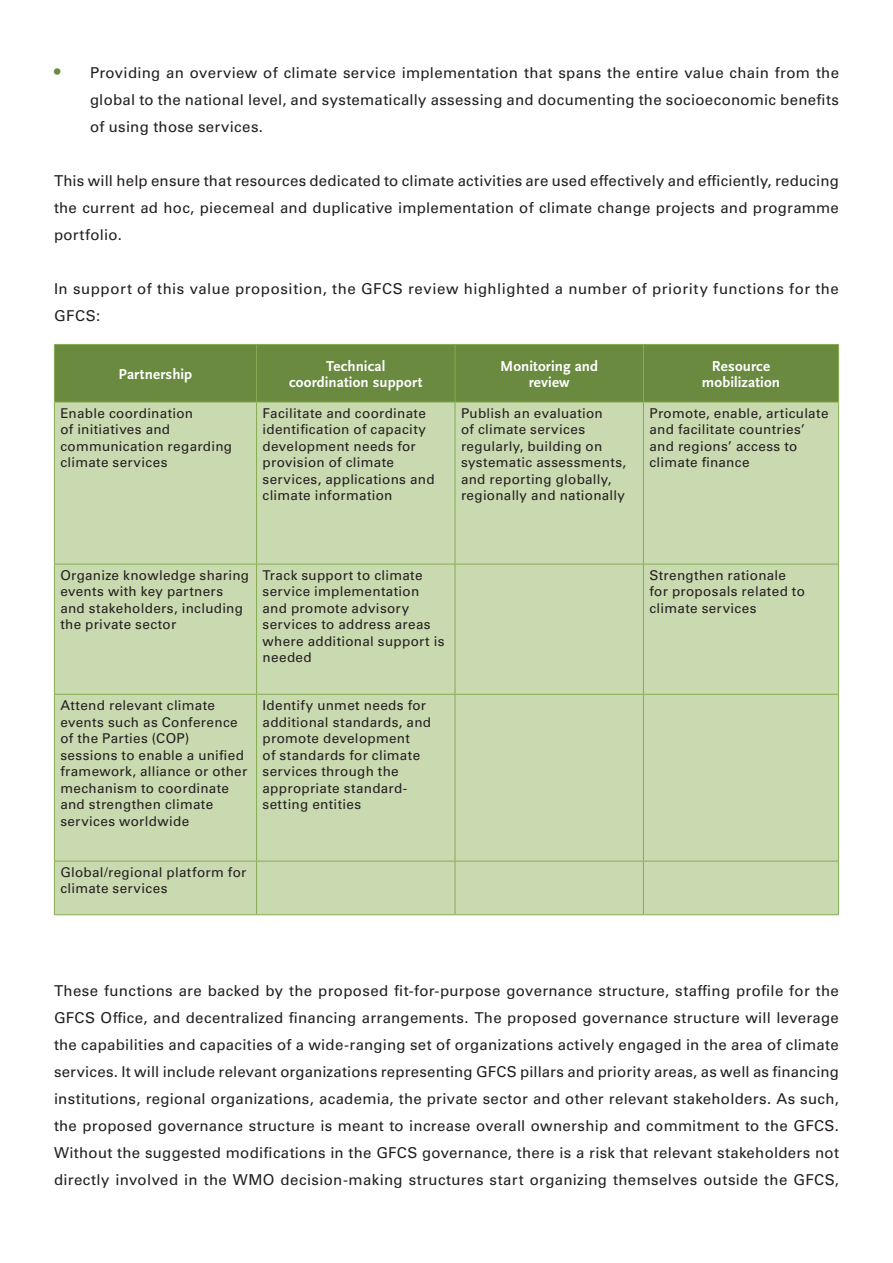
<style>
.page{position:relative;width:893px;height:1263px;background:#fff}
.page>*{position:absolute;margin:0;border:0;box-sizing:border-box;transform-origin:0 0}
.Body_text{font:15px/27px "Univers LTCYR 55 Roman";letter-spacing:.03em;color:#231f20;text-align:justify}
.Indent{font:15px/27px "Univers LTCYR 55 Roman";letter-spacing:.02em;color:#231f20;text-align:justify}
.Table_header{font:700 15px/16.5px "Scala Sans";letter-spacing:.01em;color:#fff;text-align:center}
.Table_text{font:13.5px/16.5px "Univers LTCYR 55 Roman";letter-spacing:.02em;color:#231f20}
.s1{font-size:18px;color:#698a3f}
</style>
<div class="page">
<div style="left:55px;top:345px;width:783px;height:57px;background:#698a3f"></div>
<div style="left:55px;top:403px;width:783px;height:511px;background:#c9d9b0"></div>
<hr style="left:54px;top:344px;width:203px;height:1px;background:#86ac51">
<hr style="left:54px;top:345px;width:1px;height:57px;background:#86ac51">
<hr style="left:257px;top:344px;width:198px;height:1px;background:#86ac51">
<hr style="left:256px;top:345px;width:1px;height:57px;background:#86ac51">
<hr style="left:455px;top:344px;width:188px;height:1px;background:#86ac51">
<hr style="left:455px;top:345px;width:1px;height:57px;background:#86ac51">
<hr style="left:643px;top:344px;width:196px;height:1px;background:#86ac51">
<hr style="left:643px;top:345px;width:1px;height:57px;background:#86ac51">
<hr style="left:838px;top:345px;width:1px;height:57px;background:#86ac51">
<hr style="left:54px;top:402px;width:203px;height:1px;background:#86ac51">
<hr style="left:54px;top:402px;width:1px;height:162px;background:#86ac51">
<hr style="left:257px;top:402px;width:198px;height:1px;background:#86ac51">
<hr style="left:256px;top:402px;width:1px;height:162px;background:#86ac51">
<hr style="left:455px;top:402px;width:188px;height:1px;background:#86ac51">
<hr style="left:455px;top:402px;width:1px;height:162px;background:#86ac51">
<hr style="left:643px;top:402px;width:196px;height:1px;background:#86ac51">
<hr style="left:643px;top:402px;width:1px;height:162px;background:#86ac51">
<hr style="left:838px;top:402px;width:1px;height:162px;background:#86ac51">
<hr style="left:54px;top:564px;width:203px;height:1px;background:#86ac51">
<hr style="left:54px;top:564px;width:1px;height:130px;background:#86ac51">
<hr style="left:257px;top:564px;width:198px;height:1px;background:#86ac51">
<hr style="left:256px;top:564px;width:1px;height:130px;background:#86ac51">
<hr style="left:455px;top:564px;width:188px;height:1px;background:#86ac51">
<hr style="left:455px;top:564px;width:1px;height:130px;background:#86ac51">
<hr style="left:643px;top:564px;width:196px;height:1px;background:#86ac51">
<hr style="left:643px;top:564px;width:1px;height:130px;background:#86ac51">
<hr style="left:838px;top:564px;width:1px;height:130px;background:#86ac51">
<hr style="left:54px;top:694px;width:203px;height:1px;background:#86ac51">
<hr style="left:54px;top:695px;width:1px;height:166px;background:#86ac51">
<hr style="left:257px;top:694px;width:198px;height:1px;background:#86ac51">
<hr style="left:256px;top:695px;width:1px;height:166px;background:#86ac51">
<hr style="left:455px;top:694px;width:188px;height:1px;background:#86ac51">
<hr style="left:455px;top:695px;width:1px;height:166px;background:#86ac51">
<hr style="left:643px;top:694px;width:196px;height:1px;background:#86ac51">
<hr style="left:643px;top:695px;width:1px;height:166px;background:#86ac51">
<hr style="left:838px;top:695px;width:1px;height:166px;background:#86ac51">
<hr style="left:54px;top:861px;width:203px;height:1px;background:#86ac51">
<hr style="left:54px;top:861px;width:1px;height:53px;background:#86ac51">
<hr style="left:257px;top:861px;width:198px;height:1px;background:#86ac51">
<hr style="left:256px;top:861px;width:1px;height:53px;background:#86ac51">
<hr style="left:455px;top:861px;width:188px;height:1px;background:#86ac51">
<hr style="left:455px;top:861px;width:1px;height:53px;background:#86ac51">
<hr style="left:643px;top:861px;width:196px;height:1px;background:#86ac51">
<hr style="left:643px;top:861px;width:1px;height:53px;background:#86ac51">
<hr style="left:838px;top:861px;width:1px;height:53px;background:#86ac51">
<hr style="left:54px;top:914px;width:203px;height:1px;background:#86ac51">
<hr style="left:257px;top:914px;width:198px;height:1px;background:#86ac51">
<hr style="left:455px;top:914px;width:188px;height:1px;background:#86ac51">
<hr style="left:643px;top:914px;width:196px;height:1px;background:#86ac51">
<p class="Indent" style="left:90px;top:59px;width:751px;text-indent:-36px"><span class="s1">•</span> Providing an overview of climate service implementation that spans the entire value chain from the global to the national level, and systematically assessing and documenting the socioeconomic benefits of using those services.</p>
<p class="Body_text" style="left:54px;top:167px;width:786px">This will help ensure that resources dedicated to climate activities are used effectively and efficiently, reducing the current ad hoc, piecemeal and duplicative implementation of climate change projects and programme portfolio.</p>
<p class="Body_text" style="left:54px;top:275px;width:786px">In support of this value proposition, the GFCS review highlighted a number of priority functions for the<br>GFCS:</p>
<p class="Table_header" style="left:119px;top:366px;width:75px">Partnership</p>
<p class="Table_header" style="left:289px;top:358px;width:135px">Technical coordination support</p>
<p class="Table_header" style="left:500px;top:358px;width:100px">Monitoring and review</p>
<p class="Table_header" style="left:702px;top:358px;width:80px">Resource mobilization</p>
<p class="Table_text" style="left:60px;top:404px;width:173px">Enable coordination<br>of initiatives and communication regarding climate services</p>
<p class="Table_text" style="left:263px;top:404px;width:174px">Facilitate and coordinate identification of capacity development needs for provision of climate services, applications and climate information</p>
<p class="Table_text" style="left:461px;top:404px;width:167px">Publish an evaluation<br>of climate services regularly, building on systematic assessments, and reporting globally, regionally and nationally</p>
<p class="Table_text" style="left:649px;top:404px;width:181px">Promote, enable, articulate and facilitate countries’ and regions’ access to climate finance</p>
<p class="Table_text" style="left:60px;top:566px;width:190px">Organize knowledge sharing events with key partners and stakeholders, including the private sector</p>
<p class="Table_text" style="left:263px;top:566px;width:183px">Track support to climate service implementation and promote advisory services to address areas where additional support is needed</p>
<p class="Table_text" style="left:649px;top:566px;width:157px">Strengthen rationale for proposals related to climate services</p>
<p class="Table_text" style="left:60px;top:696px;width:188px">Attend relevant climate events such as Conference of the Parties (COP) sessions to enable a unified framework, alliance or other mechanism to coordinate and strengthen climate services worldwide</p>
<p class="Table_text" style="left:263px;top:696px;width:170px">Identify unmet needs for additional standards, and promote development<br>of standards for climate services through the appropriate standard&shy;setting entities</p>
<p class="Table_text" style="left:60px;top:863px;width:187px">Global/regional platform for climate services</p>
<p class="Body_text" style="left:54px;top:977px;width:786px">These functions are backed by the proposed fit-for-purpose governance structure, staffing profile for the GFCS Office, and decentralized financing arrangements. The proposed governance structure will leverage the capabilities and capacities of a wide-ranging set of organizations actively engaged in the area of climate services. It will include relevant organizations representing GFCS pillars and priority areas, as well as financing institutions, regional organizations, academia, the private sector and other relevant stakeholders. As such, the proposed governance structure is meant to increase overall ownership and commitment to the GFCS.<br>Without the suggested modifications in the GFCS governance, there is a risk that relevant stakeholders not directly involved in the WMO decision-making structures start organizing themselves outside the GFCS,</p>
</div>
